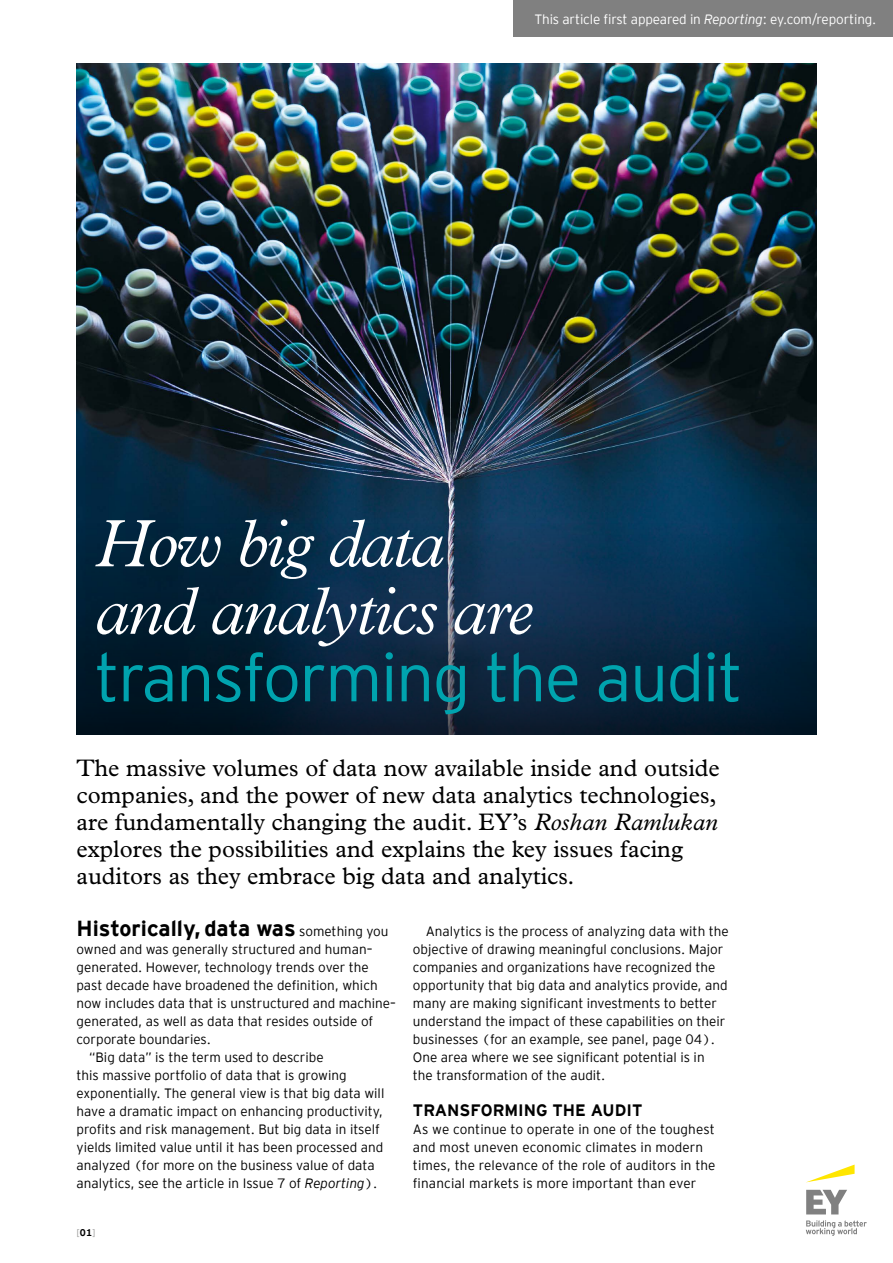
<style>
.page{position:relative;width:893px;height:1263px;background:#fff}
.page>*{position:absolute;margin:0;border:0;box-sizing:border-box;transform-origin:0 0}
.t1{font:italic 300 67.5px/67.5px "Plantin";letter-spacing:-.025em;color:#fff}
.t2{font:300 67.5px "EY Interstate";letter-spacing:-.025em;color:#00a3ae}
.t3{font:24px/27px "Plantin";color:#000}
.t4{font:700 21.75px "EY Interstate";color:#000}
.t5{font:700 16.5px "EY Interstate";color:#000}
.t6{font:300 13.5px/18px "EY Interstate";color:#000}
.t7{font:300 13.5px "EY Interstate";letter-spacing:-.01em;color:#fff}
.t8{font:300 9.75px "EY Interstate";color:#9d9d9c}
.s1{font-style:italic}
.s2{font-weight:300;font-size:13.5px}
.s3{font-weight:700;color:#000}
</style>
<div class="page">
<img style="left:77px;top:64px;width:739px;height:458px">
<svg style="left:77px;top:522px;width:739px;height:213px;background:#08263f"></svg>
<svg style="left:807px;top:1164px;width:48px;height:18px"></svg>
<svg style="left:806px;top:1190px;width:61px;height:46px"></svg>
<div style="left:513px;top:0;width:380px;height:36px;background:#808080"></div>
<p class="t7" style="left:534px;top:9px;width:343px">This article first appeared in <span class="s1">Reporting</span>: ey.com/reporting.</p>
<h1 class="t1" style="left:95px;top:511px;width:439px">How big data and analytics are</h1>
<h1 class="t2" style="left:95px;top:629px;width:650px">transforming the audit</h1>
<p class="t3" style="left:77px;top:754px;width:645px">The massive volumes of data now available inside and outside companies, and the power of new data analytics technologies, are fundamentally changing the audit. EY’s <span class="s1">Roshan Ramlukan </span>explores the possibilities and explains the key issues facing auditors as they embrace big data and analytics.</p>
<p class="t6" style="left:413px;top:921px;width:317px;text-indent:13px">Analytics is the process of analyzing data with the objective of drawing meaningful conclusions. Major companies and organizations have recognized the opportunity that big data and analytics provide, and many are making significant investments to better understand the impact of these capabilities on their businesses (for an example, see panel, page 04).<br>One area where we see significant potential is in<br>the transformation of the audit.</p>
<p class="t5" style="left:413px;top:1098px;width:231px">TRANSFORMING THE AUDIT</p>
<p class="t6" style="left:413px;top:1119px;width:304px">As we continue to operate in one of the toughest and most uneven economic climates in modern times, the relevance of the role of auditors in the financial markets is more important than ever</p>
<h3 class="t4" style="left:77px;top:913px;width:314px">Historically, data was <span class="s2">something you</span></h3>
<p class="t6" style="left:77px;top:939px;width:297px">owned and was generally structured and human–</p>
<p class="t6" style="left:77px;top:957px;width:294px">generated. However, technology trends over the</p>
<p class="t6" style="left:77px;top:975px;width:303px">past decade have broadened the definition, which</p>
<p class="t6" style="left:77px;top:993px;width:321px">now includes data that is unstructured and machine–</p>
<p class="t6" style="left:77px;top:1011px;width:298px">generated, as well as data that resides outside of</p>
<p class="t6" style="left:77px;top:1029px;width:136px">corporate boundaries.</p>
<p class="t6" style="left:89px;top:1047px;width:236px">“Big data” is the term used to describe</p>
<p class="t6" style="left:77px;top:1065px;width:272px">this massive portfolio of data that is growing</p>
<p class="t6" style="left:77px;top:1083px;width:309px">exponentially. The general view is that big data will</p>
<p class="t6" style="left:77px;top:1101px;width:308px">have a dramatic impact on enhancing productivity,</p>
<p class="t6" style="left:77px;top:1119px;width:305px">profits and risk management. But big data in itself</p>
<p class="t6" style="left:77px;top:1137px;width:308px">yields limited value until it has been processed and</p>
<p class="t6" style="left:77px;top:1155px;width:300px">analyzed (for more on the business value of data</p>
<p class="t6" style="left:77px;top:1173px;width:302px">analytics, see the article in Issue 7 of <span class="s1">Reporting</span>).</p>
<p class="t8" style="left:77px;top:1226px;width:20px">[<span class="s3">01</span>]</p>
</div>
